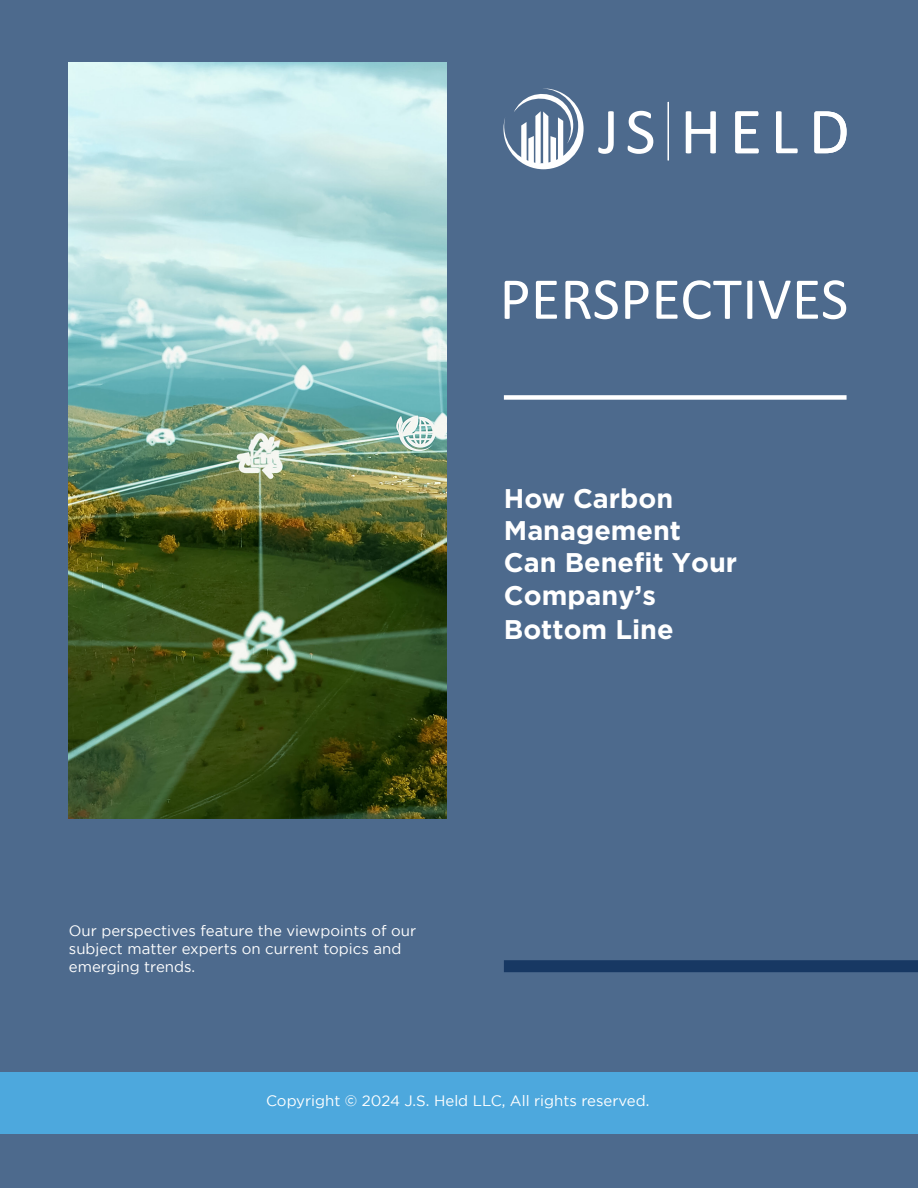
<style>
.page{position:relative;width:918px;height:1188px;background:#4d6a8d}
.page>*{position:absolute;margin:0;border:0;box-sizing:border-box;transform-origin:0 0}
.t1{font:60px "Calibri";letter-spacing:.005em;color:#fff}
.t2{font:700 27px/32.8px "Gotham";color:#fff}
.t3{font:15px/18px "Gotham";color:#fff}
</style>
<div class="page">
<div style="left:0;top:1072px;width:918px;height:62px;background:#4da8dd"></div>
<hr style="left:668px;top:102px;width:1px;height:58px;background:#fff">
<svg style="left:598px;top:111px;width:16px;height:43px"></svg>
<svg style="left:628px;top:111px;width:25px;height:43px"></svg>
<svg style="left:686px;top:111px;width:30px;height:42px"></svg>
<svg style="left:735px;top:111px;width:24px;height:42px"></svg>
<svg style="left:776px;top:111px;width:22px;height:42px"></svg>
<svg style="left:814px;top:111px;width:33px;height:42px"></svg>
<svg style="left:503px;top:88px;width:81px;height:81px"></svg>
<div style="left:504px;top:395px;width:343px;height:5px;background:#fff"></div>
<div style="left:504px;top:960px;width:414px;height:12px;background:#173863"></div>
<img style="left:69px;top:63px;width:377px;height:756px">
<h1 class="t1" style="left:500px;top:262px;width:350px">PERSPECTIVES</h1>
<p class="t2" style="left:504px;top:481px;width:235px">How Carbon<br>Management<br>Can Benefit Your<br>Company’s<br>Bottom Line</p>
<p class="t3" style="left:69px;top:921px;width:349px">Our perspectives feature the viewpoints of our subject matter experts on current topics and emerging trends.</p>
<p class="t3" style="left:266px;top:1091px;width:385px">Copyright © 2024 J.S. Held LLC, All rights reserved.</p>
</div>
